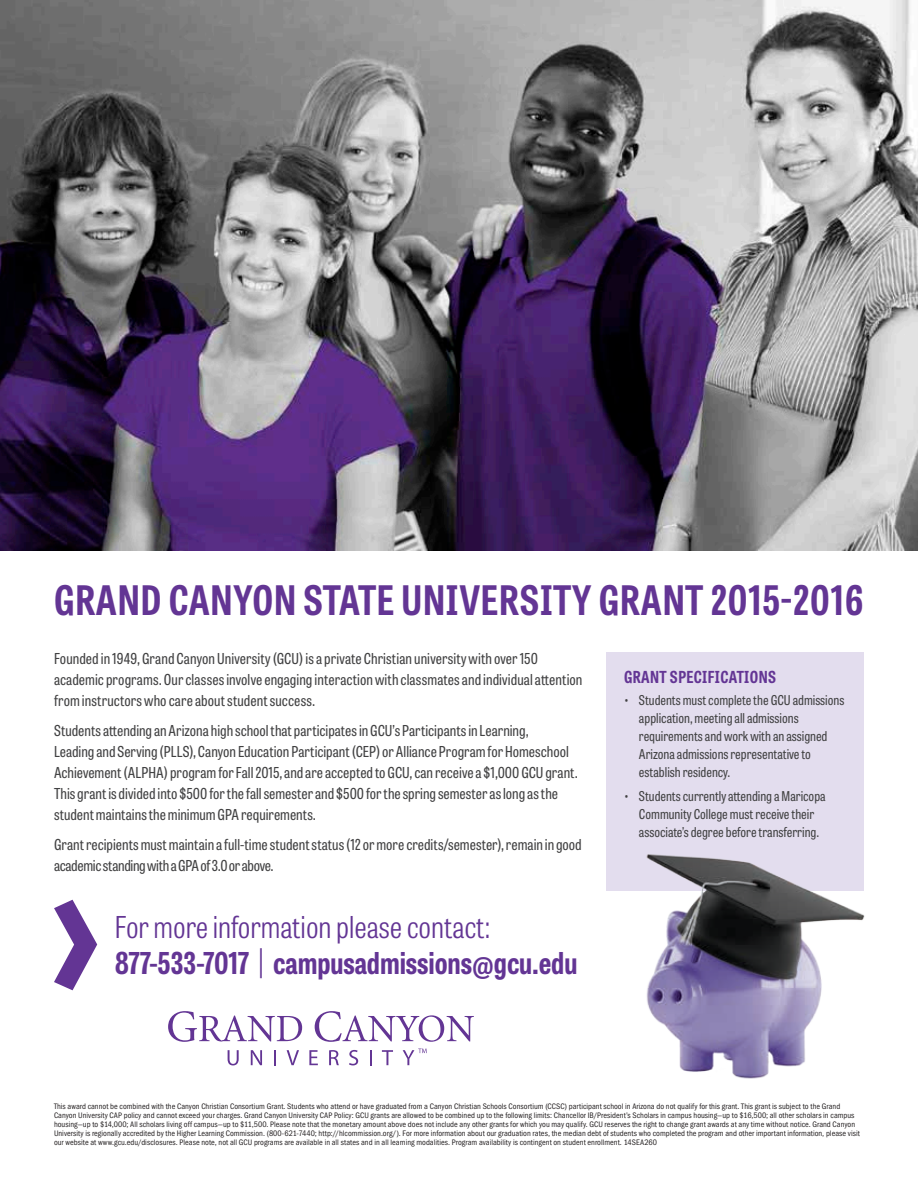
<style>
.page{position:relative;width:918px;height:1188px;background:#fff}
.page>*{position:absolute;margin:0;border:0;box-sizing:border-box;transform-origin:0 0}
.t1{font:700 40.5px "Tablet Gothic Condensed";letter-spacing:.02em;color:#633594}
.t2{font:700 30px/36px "Tablet Gothic Condensed";color:#633594}
.t3{font:700 16.5px "Tablet Gothic Condensed";letter-spacing:.025em;color:#633594}
.t4{font:15px/21px "Tablet Gothic Condensed";letter-spacing:.005em;color:#414142}
.t5{font:13.5px/18px "Tablet Gothic Condensed";color:#414142}
.t6{font:condensed 8.25px/9px "ITC Franklin Gothic Std";letter-spacing:.005em;color:#231f20}
.s1{font-weight:300}
</style>
<div class="page">
<img style="left:0;top:0;width:918px;height:550px">
<svg style="left:168px;top:1011px;width:134px;height:31px"></svg>
<svg style="left:315px;top:1011px;width:159px;height:31px"></svg>
<svg style="left:228px;top:1050px;width:11px;height:15px"></svg>
<svg style="left:251px;top:1050px;width:11px;height:15px"></svg>
<svg style="left:274px;top:1050px;width:2px;height:15px"></svg>
<svg style="left:287px;top:1050px;width:12px;height:15px"></svg>
<svg style="left:309px;top:1050px;width:9px;height:15px"></svg>
<svg style="left:329px;top:1050px;width:10px;height:15px"></svg>
<svg style="left:349px;top:1050px;width:9px;height:15px"></svg>
<svg style="left:370px;top:1050px;width:2px;height:15px"></svg>
<svg style="left:382px;top:1050px;width:11px;height:15px"></svg>
<svg style="left:403px;top:1049px;width:24px;height:16px"></svg>
<div style="left:606px;top:652px;width:258px;height:239px;background:#e3ddee"></div>
<svg style="left:54px;top:900px;width:43px;height:90px"></svg>
<img style="left:646px;top:854px;width:219px;height:225px">
<h1 class="t1" style="left:54px;top:573px;width:811px">GRAND CANYON STATE UNIVERSITY GRANT 2015-2016</h1>
<p class="t4" style="left:54px;top:647px;width:530px">Founded in 1949, Grand Canyon University (GCU) is a private Christian university with over 150 academic programs. Our classes involve engaging interaction with classmates and individual attention from instructors who care about student success.</p>
<p class="t4" style="left:54px;top:719px;width:525px">Students attending an Arizona high school that participates in GCU’s Participants in Learning,<br>Leading and Serving (PLLS), Canyon Education Participant (CEP) or Alliance Program for Homeschool Achievement (ALPHA) program for Fall 2015, and are accepted to GCU, can receive a $1,000 GCU grant.<br>This grant is divided into $500 for the fall semester and $500 for the spring semester as long as the student maintains the minimum GPA requirements.</p>
<h3 class="t4" style="left:54px;top:833px;width:529px">Grant recipients must maintain a full-time student status (12 or more credits/semester), remain in good academic standing with a GPA of 3.0 or above.</h3>
<h2 class="t2" style="left:115px;top:908px;width:464px"><span class="s1">For more information please contact:<br></span>877-533-7017 <span class="s1">|</span> campusadmissions@gcu.edu</h2>
<h3 class="t3" style="left:624px;top:665px;width:154px">GRANT SPECIFICATIONS</h3>
<h3 class="t5" style="left:639px;top:691px;width:207px;text-indent:-15px">• Students must complete the GCU admissions application, meeting all admissions requirements and work with an assigned Arizona admissions representative to establish residency.</h3>
<h3 class="t5" style="left:639px;top:787px;width:188px;text-indent:-15px">• Students currently attending a Maricopa<br>Community College must receive their associate’s degree before transferring.</h3>
<p class="t6" style="left:54px;top:1102px;width:808px">This award cannot be combined with the Canyon Christian Consortium Grant. Students who attend or have graduated from a Canyon Christian Schools Consortium (CCSC) participant school in Arizona do not qualify for this grant. This grant is subject to the Grand Canyon University CAP policy and cannot exceed your charges. Grand Canyon University CAP Policy: GCU grants are allowed to be combined up to the following limits: Chancellor IB/President’s Scholars in campus housing—up to $16,500; all other scholars in campus housing—up to $14,000; All scholars living off campus—up to $11,500. Please note that the monetary amount above does not include any other grants for which you may qualify. GCU reserves the right to change grant awards at any time without notice. Grand Canyon University is regionally accredited by the Higher Learning Commission. (800-621-7440; http://hlcommission.org/). For more information about our graduation rates, the median debt of students who completed the program and other important information, please visit our website at www.gcu.edu/disclosures. Please note, not all GCU programs are available in all states and in all learning modalities. Program availability is contingent on student enrollment. 14SEA260</p>
</div>
